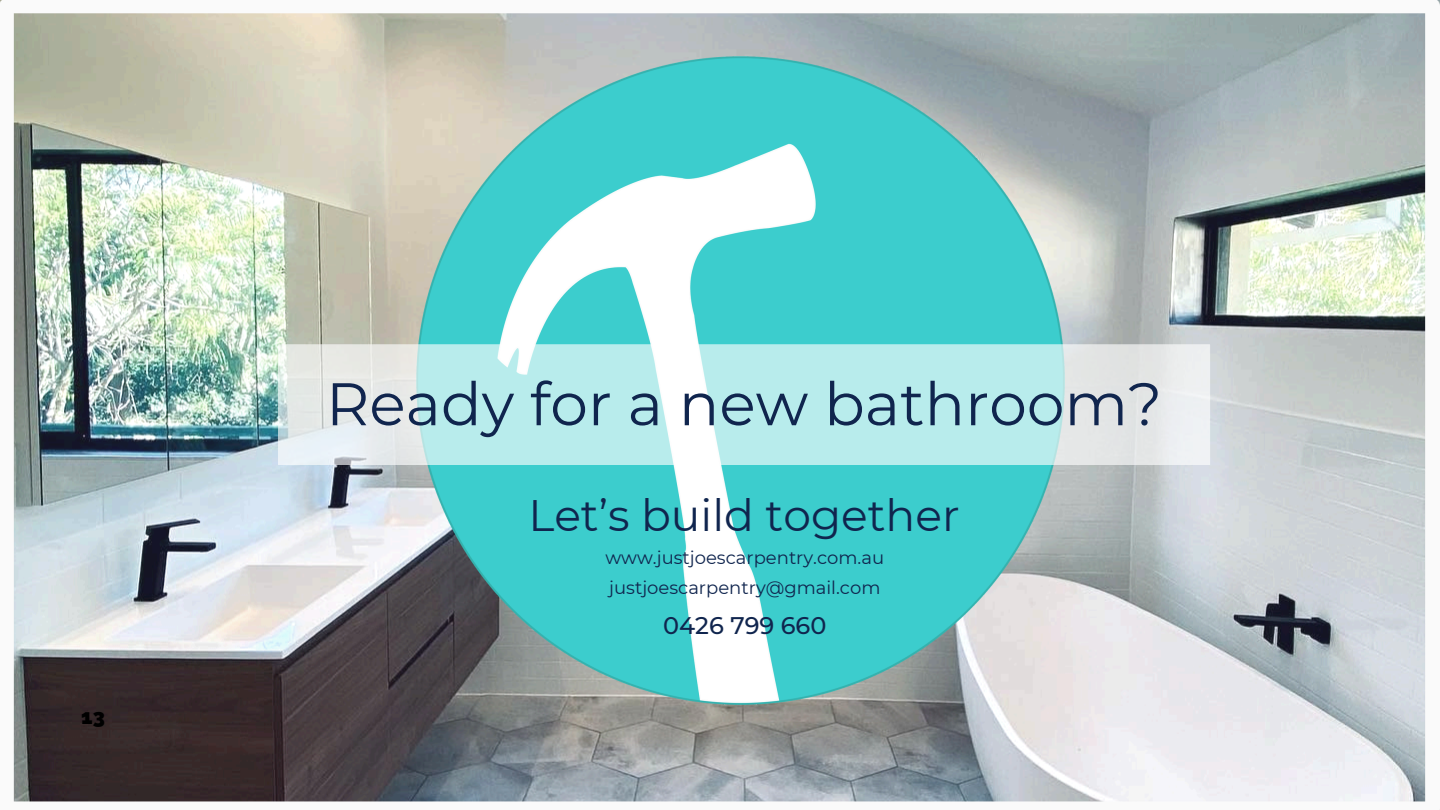
<style>
.page{position:relative;width:1440px;height:810px;background:#fff}
.page>*{position:absolute;margin:0;border:0;box-sizing:border-box;transform-origin:0 0}
.t1{font:60px "Montserrat";color:#10254e}
.t2{font:44px "Montserrat";color:#10254e}
.t3{font:500 24px "Montserrat";color:#10254e}
.t4{font:800 21px "Raleway";color:#000}
.t5{font:18px "Montserrat";color:#10254e}
</style>
<div class="page">
<img style="left:0;top:0;width:1440px;height:810px">
<img style="left:411px;top:50px;width:666px;height:666px">
<svg style="left:278px;top:344px;width:932px;height:121px;background:#c9ebeb"></svg>
<p class="t4" style="left:81px;top:704px;width:26px">13</p>
<p class="t1" style="left:326px;top:367px;width:838px">Ready for a new bathroom?</p>
<p class="t2" style="left:528px;top:488px;width:433px">Let’s build together</p>
<h1 class="t5" style="left:605px;top:547px;width:280px">www.justjoescarpentry.com.au</h1>
<h2 class="t5" style="left:609px;top:577px;width:273px">justjoescarpentry@gmail.com</h2>
<p class="t3" style="left:663px;top:611px;width:165px">0426 799 660</p>
</div>
